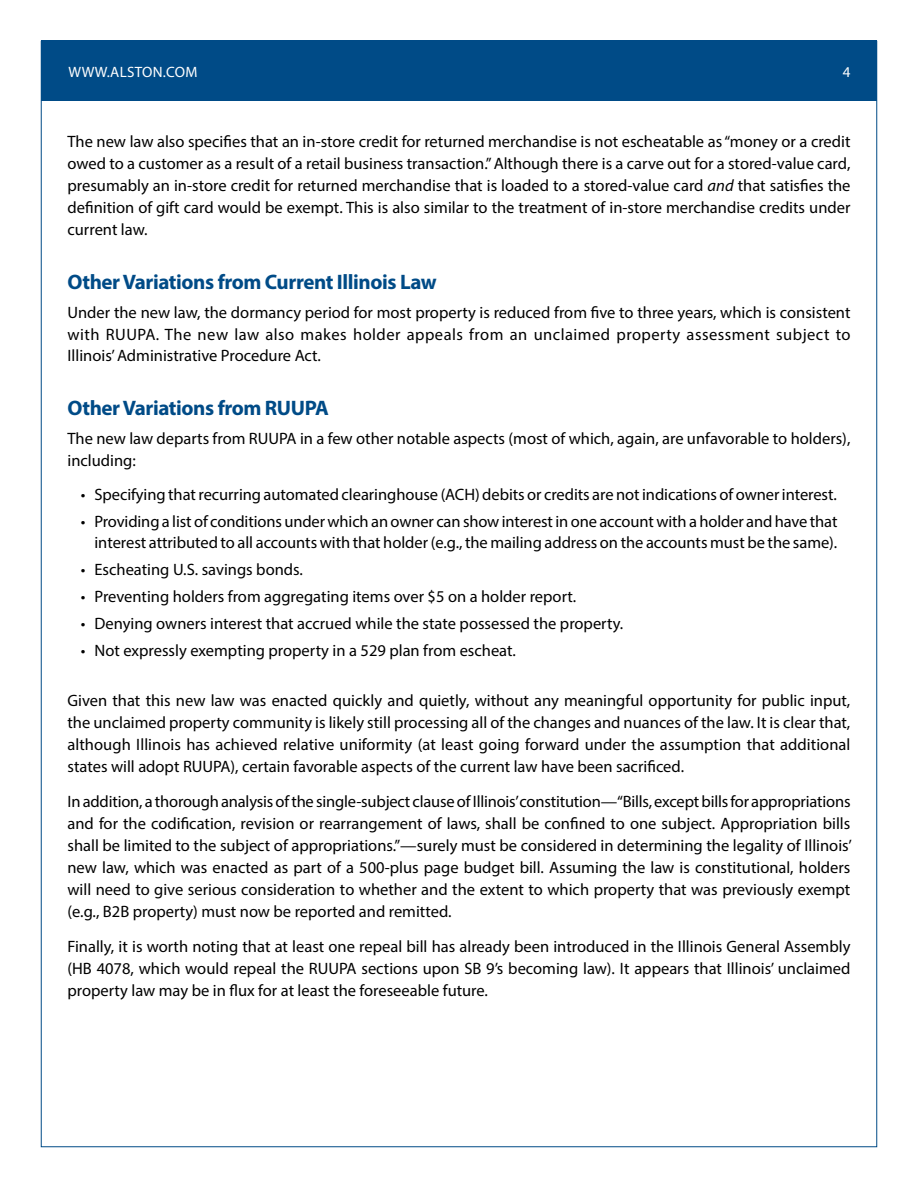
<style>
.page{position:relative;width:918px;height:1188px;background:#fff}
.page>*{position:absolute;margin:0;border:0;box-sizing:border-box;transform-origin:0 0}
.t1{font:700 21px "Myriad Pro";letter-spacing:-.02em;color:#004b87}
.t2{font:16.5px/21.9px "Myriad Pro";color:#000;text-align:justify}
.t3{font:15px "Myriad Pro";letter-spacing:.02em;color:#fff}
.s1{font-style:italic}
</style>
<div class="page">
<div style="left:41px;top:40px;width:835px;height:61px;background:#004b87"></div>
<p class="t3" style="left:68px;top:62px;width:130px">WWW.ALSTON.COM</p>
<p class="t3" style="left:843px;top:62px;width:9px">4</p>
<p class="t2" style="left:68px;top:131px;width:785px">The new law also specifies that an in-store credit for returned merchandise is not escheatable as “money or a credit owed to a customer as a result of a retail business transaction.” Although there is a carve out for a stored-value card, presumably an in-store credit for returned merchandise that is loaded to a stored-value card <span class="s1">and</span> that satisfies the definition of gift card would be exempt. This is also similar to the treatment of in-store merchandise credits under current law.</p>
<p class="t1" style="left:68px;top:268px;width:371px">Other Variations from Current Illinois Law</p>
<p class="t2" style="left:68px;top:301px;width:785px">Under the new law, the dormancy period for most property is reduced from five to three years, which is consistent with RUUPA. The new law also makes holder appeals from an unclaimed property assessment subject to Illinois’ Administrative Procedure Act.</p>
<p class="t1" style="left:68px;top:395px;width:263px">Other Variations from RUUPA</p>
<p class="t2" style="left:68px;top:427px;width:784px">The new law departs from RUUPA in a few other notable aspects (most of which, again, are unfavorable to holders), including:</p>
<p class="t2" style="left:81px;top:484px;width:757px">• Specifying that recurring automated clearinghouse (ACH) debits or credits are not indications of owner interest.</p>
<p class="t2" style="left:81px;top:511px;width:758px;line-height:21px;text-align:right">• Providing a list of conditions under which an owner can show interest in one account with a holder and have that interest attributed to all accounts with that holder (e.g., the mailing address on the accounts must be the same).</p>
<p class="t2" style="left:81px;top:559px;width:223px">• Escheating U.S. savings bonds.</p>
<p class="t2" style="left:81px;top:586px;width:497px">• Preventing holders from aggregating items over $5 on a holder report.</p>
<p class="t2" style="left:81px;top:613px;width:544px">• Denying owners interest that accrued while the state possessed the property.</p>
<p class="t2" style="left:81px;top:640px;width:437px">• Not expressly exempting property in a 529 plan from escheat.</p>
<p class="t2" style="left:68px;top:689px;width:785px">Given that this new law was enacted quickly and quietly, without any meaningful opportunity for public input, the unclaimed property community is likely still processing all of the changes and nuances of the law. It is clear that, although Illinois has achieved relative uniformity (at least going forward under the assumption that additional states will adopt RUUPA), certain favorable aspects of the current law have been sacrificed.</p>
<p class="t2" style="left:68px;top:790px;width:786px">In addition, a thorough analysis of the single-subject clause of Illinois’constitution—“Bills, except bills for appropriations and for the codification, revision or rearrangement of laws, shall be confined to one subject. Appropriation bills shall be limited to the subject of appropriations.”—surely must be considered in determining the legality of Illinois’ new law, which was enacted as part of a 500-plus page budget bill. Assuming the law is constitutional, holders will need to give serious consideration to whether and the extent to which property that was previously exempt (e.g., B2B property) must now be reported and remitted.</p>
<p class="t2" style="left:68px;top:935px;width:784px">Finally, it is worth noting that at least one repeal bill has already been introduced in the Illinois General Assembly (HB 4078, which would repeal the RUUPA sections upon SB 9’s becoming law). It appears that Illinois’ unclaimed property law may be in flux for at least the foreseeable future.</p>
</div>
